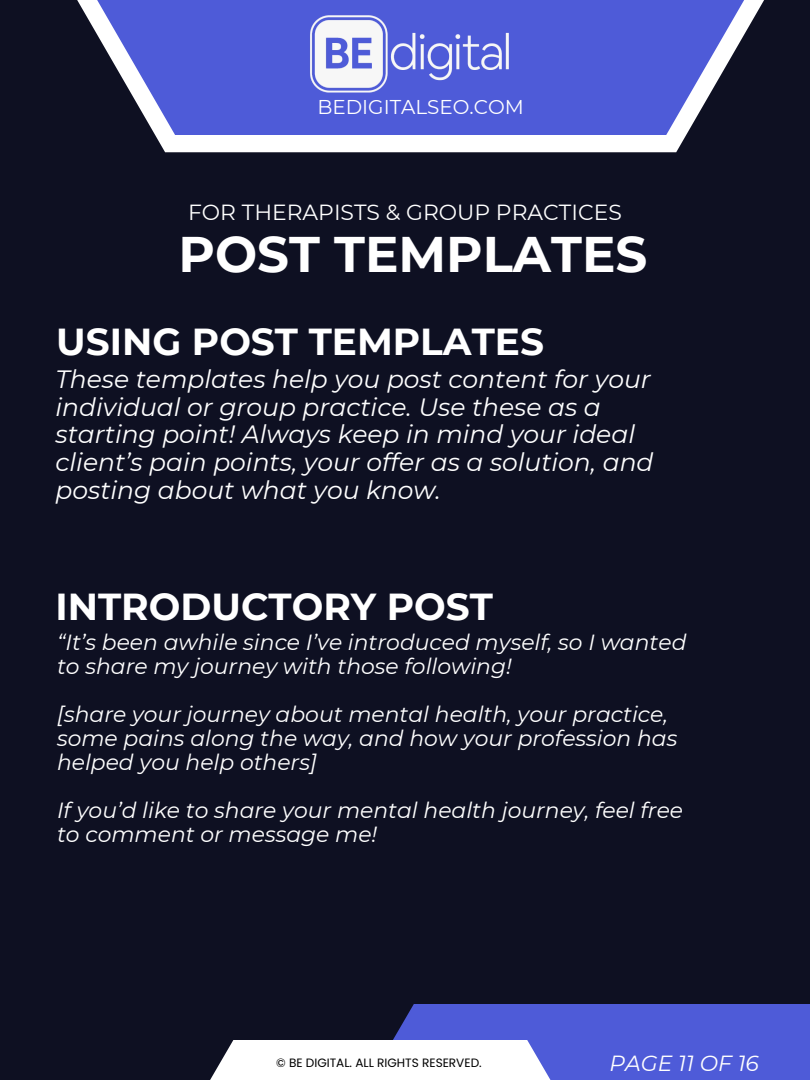
<style>
.page{position:relative;width:810px;height:1080px;background:#0e1022}
.page>*{position:absolute;margin:0;border:0;box-sizing:border-box;transform-origin:0 0}
.t1{font:700 49.94px "Montserrat";color:#fff}
.t2{font:700 37.5px "Montserrat";color:#fff}
.t3{font:italic 25px/27.6px "Montserrat";color:#fff}
.t4{font:italic 21.88px/23.9px "Montserrat";color:#fff}
.t5{font:21.88px "Montserrat";color:#fff}
.t6{font:19.94px "Montserrat";color:#fff}
.t7{font:12.06px "Poppins";color:#000}
</style>
<div class="page">
<div style="left:155px;top:135px;width:531px;height:17px;background:#fff"></div>
<svg style="left:77px;top:0;width:687px;height:135px;fill:#4e5bd8"></svg>
<div style="left:357px;top:1004px;width:453px;height:76px;background:#4e5bd8"></div>
<svg style="left:210px;top:1040px;width:341px;height:40px;background:#f0f0f5"></svg>
<img style="left:285px;top:0;width:256px;height:107px">
<h1 class="t6" style="left:317px;top:95px;width:208px">BEDIGITALSEO.COM</h1>
<h4 class="t5" style="left:188px;top:198px;width:435px">FOR THERAPISTS &amp; GROUP PRACTICES</h4>
<p class="t1" style="left:179px;top:224px;width:470px">POST TEMPLATES</p>
<p class="t2" style="left:56px;top:319px;width:489px">USING POST TEMPLATES</p>
<h2 class="t3" style="left:56px;top:365px;width:600px">These templates help you post content for your individual or group practice. Use these as a starting point! Always keep in mind your ideal client’s pain points, your offer as a solution, and posting about what you know.</h2>
<h5 class="t2" style="left:56px;top:584px;width:439px">INTRODUCTORY POST</h5>
<h2 class="t4" style="left:57px;top:631px;width:631px">“It’s been awhile since I’ve introduced myself, so I wanted to share my journey with those following!</h2>
<h5 class="t4" style="left:57px;top:702px;width:622px">[share your journey about mental health, your practice, some pains along the way, and how your profession has helped you help others]</h5>
<h5 class="t4" style="left:57px;top:798px;width:628px">If you’d like to share your mental health journey, feel free to comment or message me!</h5>
<p class="t7" style="left:276px;top:1054px;width:207px">© BE DIGITAL. ALL RIGHTS RESERVED.</p>
<h4 class="t4" style="left:610px;top:1051px;width:151px">PAGE 11 OF 16</h4>
</div>
